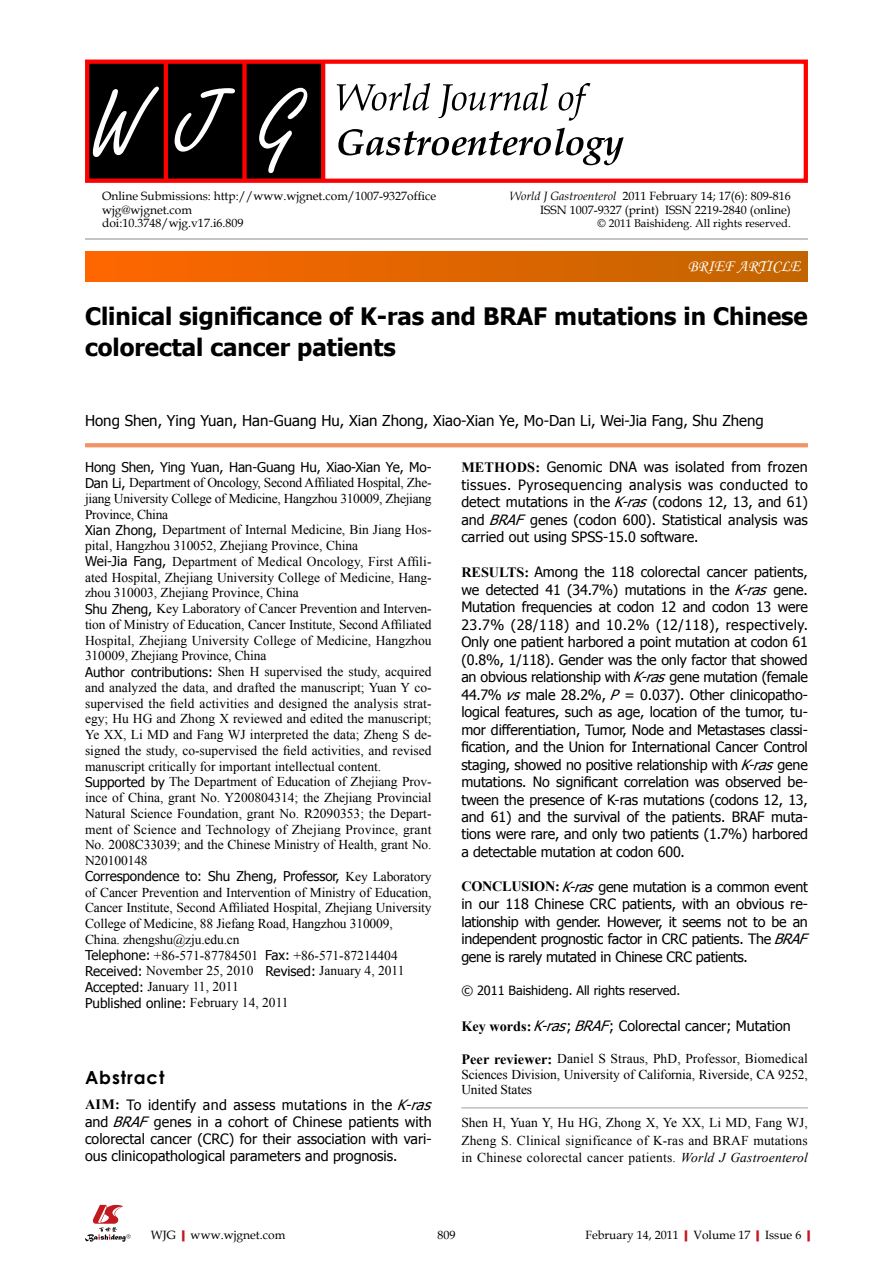
<style>
.page{position:relative;width:893px;height:1263px;background:#fff}
.page>*{position:absolute;margin:0;border:0;box-sizing:border-box;transform-origin:0 0}
.t1{font:700 24px/31.5px "Tahoma";color:#000}
.t2{font:700 18px "Century Gothic";letter-spacing:.05em;color:#000}
.t3{font:16.5px "Monotype Corsiva";color:#fff}
.t4{font:15px "Tahoma";color:#000}
.t5{font:14.25px/17.4px "Tahoma";color:#000;text-align:justify}
.t6{font:14.25px/17.5px "Tahoma";letter-spacing:-.02em;color:#000}
.t7{font:13.5px/15.8px "Times New Roman";color:#000}
.t8{font:13.5px "Tahoma";letter-spacing:-.01em;color:#000}
.t9{font:12.75px "Tahoma";letter-spacing:-.005em;color:#000}
.t10{font:12px/13.5px "Book Antiqua";color:#000;text-align:right}
.t11{font:11.25px "Book Antiqua";color:#000}
.s1{font-style:italic}
.s2{font-family:"Tahoma"}
.s3{font-family:"Times New Roman"}
.s4{font-family:"Times New Roman";font-weight:700}
.s5{font-weight:700;font-size:14.25px}
.s6{font-weight:700;color:#c01920}
</style>
<div class="page">
<svg style="left:85px;top:443px;width:723px;height:4px;background:#f1976a"></svg>
<div style="left:85px;top:252px;width:723px;height:29px;background:linear-gradient(to right,#f60,#c16500)"></div>
<hr style="left:85px;top:239px;width:723px;height:1px;background:#898989">
<div style="left:87px;top:61px;width:236px;height:121px;background:#000"></div>
<hr style="left:164px;top:61px;width:4px;height:121px;background:#f00">
<div style="left:242px;top:61px;width:5px;height:121px;background:#f00"></div>
<hr style="left:321px;top:61px;width:4px;height:121px;background:#f00">
<div style="left:85px;top:60px;width:723px;height:123px;border:4px solid #f00"></div>
<svg style="left:259px;top:88px;width:48px;height:85px"></svg>
<svg style="left:175px;top:88px;width:60px;height:64px"></svg>
<svg style="left:93px;top:87px;width:66px;height:70px"></svg>
<svg style="left:337px;top:83px;width:253px;height:38px"></svg>
<svg style="left:338px;top:128px;width:286px;height:37px"></svg>
<svg style="left:85px;top:1205px;width:46px;height:37px"></svg>
<hr style="left:461px;top:1108px;width:347px;height:1px;background:#9f9fa0">
<p class="t10" style="left:102px;top:189px;width:336px;text-align:left">Online Submissions: http://www.wjgnet.com/1007-9327office wjg@wjgnet.com<br>doi:10.3748/wjg.v17.i6.809</p>
<p class="t10" style="left:510px;top:189px;width:283px"><span class="s1">World J Gastroenterol</span> 2011 February 14; 17(6): 809-816<br>ISSN 1007-9327 (print) ISSN 2219-2840 (online)</p>
<p class="t11" style="left:598px;top:215px;width:195px">© 2011 Baishideng. All rights reserved.</p>
<p class="t3" style="left:688px;top:256px;width:114px">BRIEF ARTICLE</p>
<h1 class="t1" style="left:85px;top:298px;width:724px">Clinical significance of K-ras and BRAF mutations in Chinese colorectal cancer patients</h1>
<p class="t4" style="left:85px;top:410px;width:680px">Hong Shen, Ying Yuan, Han-Guang Hu, Xian Zhong, Xiao-Xian Ye, Mo-Dan Li, Wei-Jia Fang, Shu Zheng</p>
<p class="t8" style="left:85px;top:458px;width:348px">Hong Shen, Ying Yuan, Han-Guang Hu, Xiao-Xian Ye, Mo-</p>
<p class="t7" style="left:85px;top:474px;width:348px"><span class="s2">Dan Li,</span> Department of Oncology, Second Affiliated Hospital, Zhe&shy;jiang University College of Medicine, Hangzhou 310009, Zhejiang Province, China<br><span class="s2">Xian Zhong,</span> Department of Internal Medicine, Bin Jiang Hos&shy;pital, Hangzhou 310052, Zhejiang Province, China<br><span class="s2">Wei-Jia Fang,</span> Department of Medical Oncology, First Affili&shy;ated Hospital, Zhejiang University College of Medicine, Hang&shy;zhou 310003, Zhejiang Province, China<br><span class="s2">Shu Zheng,</span> Key Laboratory of Cancer Prevention and Interven&shy;tion of Ministry of Education, Cancer Institute, Second Affiliated Hospital, Zhejiang University College of Medicine, Hangzhou 310009, Zhejiang Province, China<br><span class="s2">Author contributions:</span> Shen H supervised the study, acquired and analyzed the data, and drafted the manuscript; Yuan Y co&shy;supervised the field activities and designed the analysis strat&shy;egy; Hu HG and Zhong X reviewed and edited the manuscript; Ye XX, Li MD and Fang WJ interpreted the data; Zheng S de&shy;signed the study, co-supervised the field activities, and revised manuscript critically for important intellectual content.<br><span class="s2">Supported by</span> The Department of Education of Zhejiang Prov&shy;ince of China, grant No. Y200804314; the Zhejiang Provincial Natural Science Foundation, grant No. R2090353; the Depart&shy;ment of Science and Technology of Zhejiang Province, grant No. 2008C33039; and the Chinese Ministry of Health, grant No.<br>N20100148</p>
<p class="t8" style="left:85px;top:867px;width:348px">Correspondence to: Shu Zheng, Professor, <span class="s3">Key Laboratory</span></p>
<p class="t7" style="left:85px;top:884px;width:348px">of Cancer Prevention and Intervention of Ministry of Education, Cancer Institute, Second Affiliated Hospital, Zhejiang University College of Medicine, 88 Jiefang Road, Hangzhou 310009,<br>China. zhengshu@zju.edu.cn<br><span class="s2">Telephone:</span> +86-571-87784501 <span class="s2">Fax:</span> +86-571-87214404<br><span class="s2">Received:</span> November 25, 2010 <span class="s2">Revised:</span> January 4, 2011<br><span class="s2">Accepted:</span> January 11, 2011</p>
<p class="t8" style="left:85px;top:994px;width:205px">Published online: <span class="s3">February 14, 2011</span></p>
<h2 class="t2" style="left:85px;top:1064px;width:81px">Abstract</h2>
<p class="t5" style="left:85px;top:1095px;width:353px;text-align:left"><span class="s4">AIM:</span> To identify and assess mutations in the <span class="s1">K-ras </span>and <span class="s1">BRAF</span> genes in a cohort of Chinese patients with colorectal cancer (CRC) for their association with vari&shy;ous clinicopathological parameters and prognosis.</p>
<p class="t5" style="left:461px;top:458px;width:348px"><span class="s4">METHODS:</span> Genomic DNA was isolated from frozen tissues. Pyrosequencing analysis was conducted to detect mutations in the <span class="s1">K-ras</span> (codons 12, 13, and 61) and <span class="s1">BRAF</span> genes (codon 600). Statistical analysis was carried out using SPSS-15.0 software.</p>
<p class="t5" style="left:461px;top:563px;width:348px"><span class="s4">RESULTS:</span> Among the 118 colorectal cancer patients, we detected 41 (34.7%) mutations in the <span class="s1">K-ras</span> gene.<br>Mutation frequencies at codon 12 and codon 13 were 23.7% (28/118) and 10.2% (12/118), respectively.<br>Only one patient harbored a point mutation at codon 61 (0.8%, 1/118). Gender was the only factor that showed an obvious relationship with <span class="s1">K-ras</span>gene mutation (female 44.7% <span class="s1">vs</span>male 28.2%, <span class="s1">P</span> = 0.037). Other clinicopatho&shy;logical features, such as age, location of the tumor, tu&shy;mor differentiation, Tumor, Node and Metastases classi&shy;fication, and the Union for International Cancer Control staging, showed no positive relationship with <span class="s1">K-ras</span>gene mutations. No significant correlation was observed be&shy;tween the presence of K-ras mutations (codons 12, 13, and 61) and the survival of the patients. BRAF muta&shy;tions were rare, and only two patients (1.7%) harbored a detectable mutation at codon 600.</p>
<p class="t6" style="left:461px;top:877px;width:353px"><span class="s4">CONCLUSION:</span> <span class="s1">K-ras</span>gene mutation is a common event in our 118 Chinese CRC patients, with an obvious re&shy;lationship with gender. However, it seems not to be an independent prognostic factor in CRC patients. The <span class="s1">BRAF </span>gene is rarely mutated in Chinese CRC patients.</p>
<p class="t9" style="left:461px;top:982px;width:221px">© 2011 Baishideng. All rights reserved.</p>
<p class="t5" style="left:461px;top:1016px;width:331px"><span class="s4">Key words:</span> <span class="s1">K-ras</span>; <span class="s1">BRAF</span>; Colorectal cancer; Mutation</p>
<p class="t7" style="left:461px;top:1051px;width:348px;text-align:justify"><span class="s5">Peer reviewer:</span> Daniel S Straus, PhD, Professor, Biomedical Sciences Division, University of California, Riverside, CA 9252, United States</p>
<p class="t7" style="left:461px;top:1114px;width:348px;line-height:17.2px;text-align:justify">Shen H, Yuan Y, Hu HG, Zhong X, Ye XX, Li MD, Fang WJ, Zheng S. Clinical significance of K-ras and BRAF mutations in Chinese colorectal cancer patients. <span class="s1">World J Gastroenterol</span></p>
<p class="t10" style="left:151px;top:1227px;width:136px">WJG<span class="s6">|</span>www.wjgnet.com</p>
<p class="t10" style="left:437px;top:1227px;width:19px">809</p>
<p class="t10" style="left:585px;top:1227px;width:232px">February 14, 2011<span class="s6">|</span>Volume 17<span class="s6">|</span>Issue 6<span class="s6">|</span></p>
</div>
